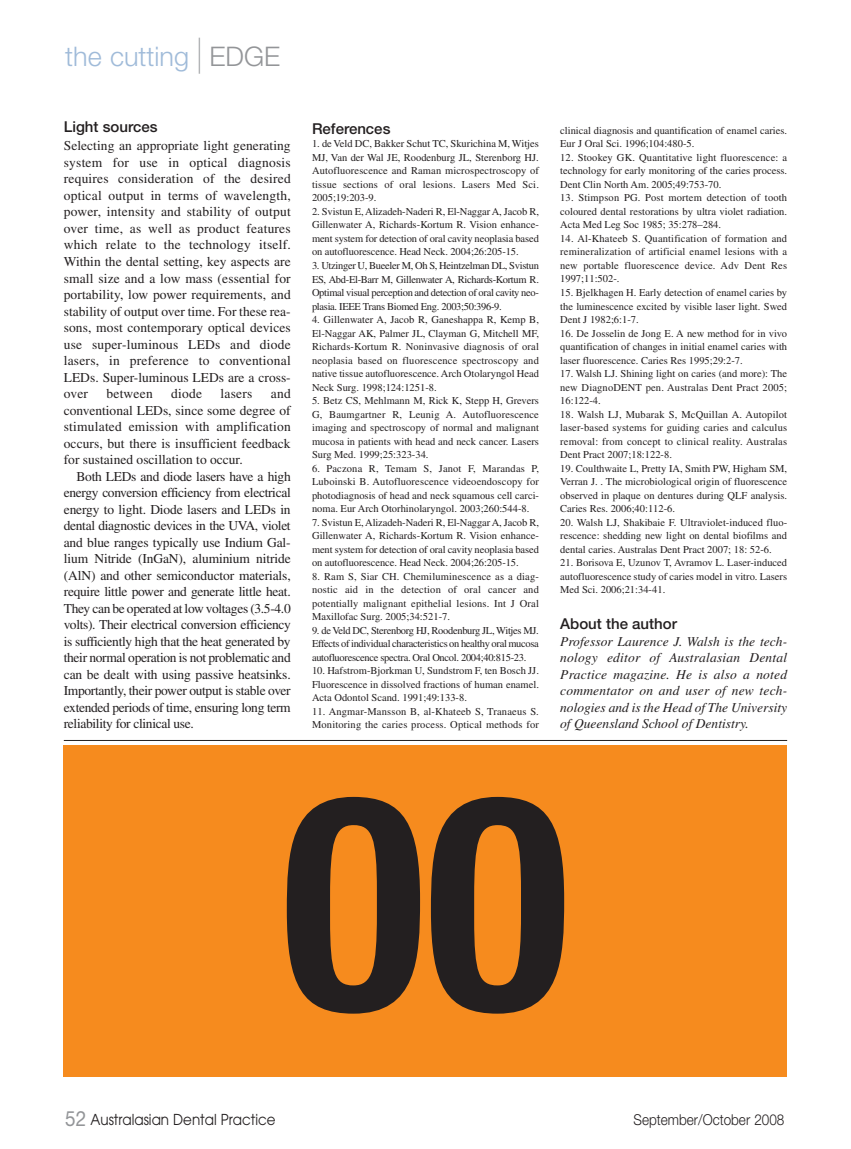
<style>
.page{position:relative;width:851px;height:1149px;background:#fff}
.page>*{position:absolute;margin:0;border:0;box-sizing:border-box;transform-origin:0 0}
.t1{font:700 condensed 300px "Helvetica Neue";color:#231f20}
.t2{font:300 27px "Helvetica Neue";color:#a0bbd9}
.t3{font:500 15px "Helvetica Neue";color:#231f20}
.t4{font:15px "Avant Garde";color:#231f20;scale:.9 1}
.t5{font:300 15px "Helvetica Neue";color:#231f20;scale:.9 1}
.t6{font:13.5px/16.5px "Times";color:#231f20;text-align:justify}
.t7{font:italic 13.5px/16.5px "Times";color:#231f20;text-align:justify}
.t8{font:10.5px/13.5px "Times";color:#231f20;text-align:justify}
.s1{font-size:36px;color:#939598}
.s2{color:#939598}
.s3{font-family:"Helvetica Neue";font-size:21px;color:#939598}
</style>
<div class="page">
<hr style="left:64px;top:739px;width:723px;height:1px;background:#231f20">
<div style="left:64px;top:744px;width:723px;height:332px;background:#f68b1e"></div>
<h2 class="t2" style="left:65px;top:46px;width:216px">the cutting <span class="s1">|</span> <span class="s2">EDGE</span></h2>
<h3 class="t3" style="left:64px;top:122px;width:95px">Light sources</h3>
<p class="t6" style="left:64px;top:139px;width:228px">Selecting an appropriate light generating system for use in optical diagnosis requires consideration of the desired optical output in terms of wavelength, power, intensity and stability of output over time, as well as product features which relate to the technology itself.<br>Within the dental setting, key aspects are small size and a low mass (essential for portability, low power requirements, and stability of output over time. For these rea&shy;sons, most contemporary optical devices use super-luminous LEDs and diode lasers, in preference to conventional LEDs. Super-luminous LEDs are a cross&shy;over</p>
<p class="t6" style="left:64px;top:386px;width:228px;text-indent:207px">and conventional LEDs, since some degree of stimulated emission with amplification occurs, but there is insufficient feedback for sustained oscillation to occur.</p>
<p class="t6" style="left:64px;top:469px;width:228px;text-indent:13px">Both LEDs and diode lasers have a high energy conversion efficiency from electrical energy to light. Diode lasers and LEDs in dental diagnostic devices in the UVA, violet and blue ranges typically use Indium Gal&shy;lium Nitride (InGaN), aluminium nitride (AlN) and other semiconductor materials, require little power and generate little heat.<br>They can be operated at low voltages (3.5-4.0 volts). Their electrical conversion efficiency is sufficiently high that the heat generated by their normal operation is not problematic and can be dealt with using passive heatsinks.<br>Importantly, their power output is stable over extended periods of time, ensuring long term reliability for clinical use.</p>
<p class="t6" style="left:106px;top:386px;width:48px">between</p>
<p class="t6" style="left:171px;top:386px;width:32px">diode</p>
<p class="t6" style="left:220px;top:386px;width:33px">lasers</p>
<h3 class="t3" style="left:312px;top:123px;width:80px">References</h3>
<p class="t8" style="left:312px;top:138px;width:228px">1. de Veld DC, Bakker Schut TC, Skurichina M, Witjes MJ, Van der Wal JE, Roodenburg JL, Sterenborg HJ.<br>Autofluorescence and Raman microspectroscopy of tissue sections of oral lesions. Lasers Med Sci.<br>2005;19:203-9.</p>
<p class="t8" style="left:312px;top:205px;width:228px">2. Svistun E, Alizadeh-Naderi R, El-Naggar A, Jacob R, Gillenwater A, Richards-Kortum R. Vision enhance&shy;ment system for detection of oral cavity neoplasia based on autofluorescence. Head Neck. 2004;26:205-15.</p>
<p class="t8" style="left:312px;top:259px;width:228px">3. Utzinger U, Bueeler M, Oh S, Heintzelman DL, Svistun ES, Abd-El-Barr M, Gillenwater A, Richards-Kortum R.<br>Optimal visual perception and detection of oral cavity neo&shy;plasia. IEEE Trans Biomed Eng. 2003;50:396-9.</p>
<p class="t8" style="left:312px;top:313px;width:228px">4. Gillenwater A, Jacob R, Ganeshappa R, Kemp B, El-Naggar AK, Palmer JL, Clayman G, Mitchell MF, Richards-Kortum R. Noninvasive diagnosis of oral neoplasia based on fluorescence spectroscopy and native tissue autofluorescence. Arch Otolaryngol Head Neck Surg. 1998;124:1251-8.</p>
<p class="t8" style="left:312px;top:394px;width:228px">5. Betz CS, Mehlmann M, Rick K, Stepp H, Grevers G, Baumgartner R, Leunig A. Autofluorescence imaging and spectroscopy of normal and malignant mucosa in patients with head and neck cancer. Lasers Surg Med. 1999;25:323-34.</p>
<p class="t8" style="left:312px;top:462px;width:228px">6. Paczona R, Temam S, Janot F, Marandas P, Luboinski B. Autofluorescence videoendoscopy for photodiagnosis of head and neck squamous cell carci&shy;noma. Eur Arch Otorhinolaryngol. 2003;260:544-8.</p>
<p class="t8" style="left:312px;top:516px;width:228px">7. Svistun E, Alizadeh-Naderi R, El-Naggar A, Jacob R, Gillenwater A, Richards-Kortum R. Vision enhance&shy;ment system for detection of oral cavity neoplasia based on autofluorescence. Head Neck. 2004;26:205-15.</p>
<p class="t8" style="left:312px;top:570px;width:228px">8. Ram S, Siar CH. Chemiluminescence as a diag&shy;nostic aid in the detection of oral cancer and potentially malignant epithelial lesions. Int J Oral Maxillofac Surg. 2005;34:521-7.</p>
<p class="t8" style="left:312px;top:624px;width:228px">9. de Veld DC, Sterenborg HJ, Roodenburg JL, Witjes MJ.<br>Effects of individual characteristics on healthy oral mucosa autofluorescence spectra. Oral Oncol. 2004;40:815-23.</p>
<p class="t8" style="left:312px;top:664px;width:228px">10. Hafstrom-Bjorkman U, Sundstrom F, ten Bosch JJ.<br>Fluorescence in dissolved fractions of human enamel.<br>Acta Odontol Scand. 1991;49:133-8.</p>
<p class="t8" style="left:312px;top:705px;width:228px">11. Angmar-Mansson B, al-Khateeb S, Tranaeus S.<br>Monitoring the caries process. Optical methods for</p>
<p class="t8" style="left:560px;top:124px;width:228px">clinical diagnosis and quantification of enamel caries.<br>Eur J Oral Sci. 1996;104:480-5.</p>
<p class="t8" style="left:560px;top:151px;width:228px">12. Stookey GK. Quantitative light fluorescence: a technology for early monitoring of the caries process.<br>Dent Clin North Am. 2005;49:753-70.</p>
<p class="t8" style="left:560px;top:192px;width:228px">13. Stimpson PG. Post mortem detection of tooth coloured dental restorations by ultra violet radiation.<br>Acta Med Leg Soc 1985; 35:278–284.</p>
<p class="t8" style="left:560px;top:232px;width:228px">14. Al-Khateeb S. Quantification of formation and remineralization of artificial enamel lesions with a new portable fluorescence device. Adv Dent Res 1997;11:502-.</p>
<p class="t8" style="left:560px;top:286px;width:228px">15. Bjelkhagen H. Early detection of enamel caries by the luminescence excited by visible laser light. Swed Dent J 1982;6:1-7.</p>
<p class="t8" style="left:560px;top:327px;width:228px">16. De Josselin de Jong E. A new method for in vivo quantification of changes in initial enamel caries with laser fluorescence. Caries Res 1995;29:2-7.</p>
<p class="t8" style="left:560px;top:367px;width:228px">17. Walsh LJ. Shining light on caries (and more): The new DiagnoDENT pen. Australas Dent Pract 2005; 16:122-4.</p>
<p class="t8" style="left:560px;top:408px;width:228px">18. Walsh LJ, Mubarak S, McQuillan A. Autopilot laser-based systems for guiding caries and calculus removal: from concept to clinical reality. Australas Dent Pract 2007;18:122-8.</p>
<p class="t8" style="left:560px;top:462px;width:228px">19. Coulthwaite L, Pretty IA, Smith PW, Higham SM, Verran J. . The microbiological origin of fluorescence observed in plaque on dentures during QLF analysis.<br>Caries Res. 2006;40:112-6.</p>
<p class="t8" style="left:560px;top:516px;width:228px">20. Walsh LJ, Shakibaie F. Ultraviolet-induced fluo&shy;rescence: shedding new light on dental biofilms and dental caries. Australas Dent Pract 2007; 18: 52-6.</p>
<p class="t8" style="left:560px;top:556px;width:228px">21. Borisova E, Uzunov T, Avramov L. Laser-induced autofluorescence study of caries model in vitro. Lasers Med Sci. 2006;21:34-41.</p>
<h3 class="t3" style="left:560px;top:618px;width:118px">About the author</h3>
<p class="t7" style="left:560px;top:634px;width:228px">Professor Laurence J. Walsh is the tech&shy;nology editor of Australasian Dental Practice magazine. He is also a noted commentator on and user of new tech&shy;nologies and is the Head of The University of Queensland School of Dentistry.</p>
<h1 class="t1" style="left:281px;top:794px;width:289px">00</h1>
<h3 class="t4" style="left:65px;top:1113px;width:235px"><span class="s3">52</span> Australasian Dental Practice</h3>
<h3 class="t5" style="left:633px;top:1113px;width:169px">September/October 2008</h3>
</div>
